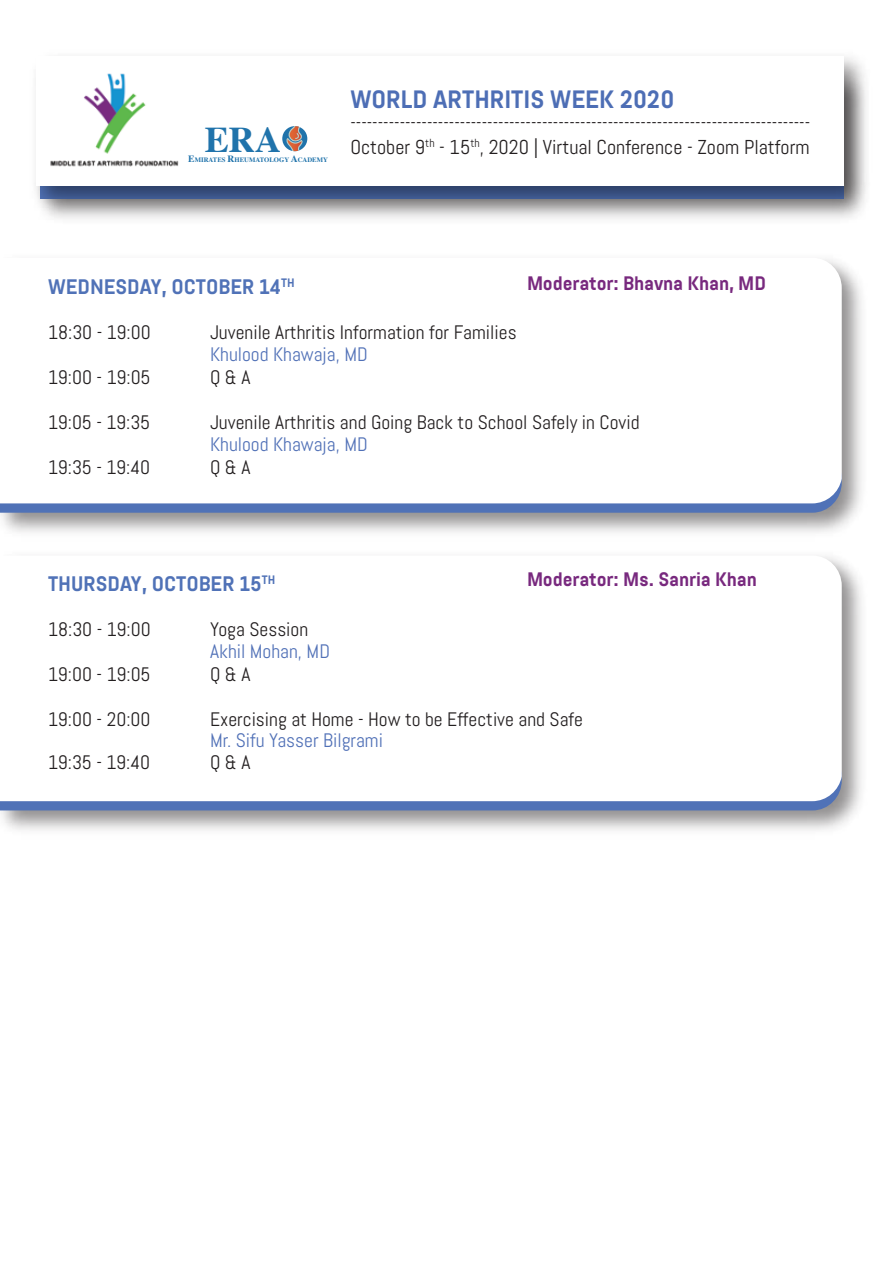
<style>
.page{position:relative;width:893px;height:1263px;background:#fff}
.page>*{position:absolute;margin:0;border:0;box-sizing:border-box;transform-origin:0 0}
.t1{font:700 36.15px "Times";color:#2073ab}
.t2{font:700 25.05px "Abel Pro";color:#4d6eb5}
.t3{font:700 21px "Abel Pro";color:#5072b7}
.t4{font:20.1px "Abel";color:#231f20}
.t5{font:19.5px "Abel";color:#231f20}
.t6{font:19.5px "Abel";color:#5171b7}
.t7{font:700 19.5px "Abel Pro";letter-spacing:-.005em;color:#78297e}
.t8{font:19.05px "Abel";color:#231f20}
.t9{font:700 6.75px "Times";color:#2073ab}
.s1{font-size:9.6px}
</style>
<div class="page">
<svg style="left:8px;top:503px;width:834px;height:10px"></svg>
<svg style="left:10px;top:801px;width:832px;height:9px"></svg>
<svg style="left:8px;top:555px;width:834px;height:246px"></svg>
<img style="left:0;top:257px;width:8px;height:299px">
<img style="left:0;top:635px;width:10px;height:196px">
<img style="left:35px;top:57px;width:832px;height:162px">
<div style="left:36px;top:56px;width:808px;height:130px;background:#fff"></div>
<img style="left:50px;top:73px;width:129px;height:94px">
<div style="left:282px;top:126px;width:25px;height:25px;background:#2073ab;border-radius:50%"></div>
<svg style="left:285px;top:126px;width:18px;height:25px"></svg>
<h1 class="t1" style="left:205px;top:105px;width:78px">ERA</h1>
<p class="t9" style="left:188px;top:154px;width:141px"><span class="s1">E</span>MIRATES <span class="s1">R</span>HEUMATOLOGY <span class="s1">A</span>CADEMY</p>
<p class="t2" style="left:350px;top:82px;width:325px">WORLD ARTHRITIS WEEK 2020</p>
<p class="t4" style="left:350px;top:134px;width:461px">October 9<sup>th</sup> - 15<sup>th</sup>, 2020 | Virtual Conference - Zoom Platform</p>
<p class="t8" style="left:350px;top:110px;width:461px">------------------------------------------------------------------------------------</p>
<p class="t7" style="left:527px;top:270px;width:240px">Moderator: Bhavna Khan, MD</p>
<p class="t3" style="left:48px;top:272px;width:248px">WEDNESDAY, OCTOBER 14<sup>TH</sup></p>
<p class="t5" style="left:48px;top:320px;width:104px">18:30 - 19:00</p>
<p class="t5" style="left:210px;top:320px;width:308px">Juvenile Arthritis Information for Families</p>
<p class="t6" style="left:210px;top:342px;width:159px">Khulood Khawaja, MD</p>
<p class="t5" style="left:48px;top:365px;width:104px">19:00 - 19:05</p>
<p class="t5" style="left:210px;top:365px;width:42px">Q &amp; A</p>
<p class="t5" style="left:48px;top:410px;width:104px">19:05 - 19:35</p>
<p class="t5" style="left:210px;top:410px;width:431px">Juvenile Arthritis and Going Back to School Safely in Covid</p>
<p class="t6" style="left:210px;top:432px;width:159px">Khulood Khawaja, MD</p>
<p class="t5" style="left:48px;top:455px;width:104px">19:35 - 19:40</p>
<p class="t5" style="left:210px;top:455px;width:42px">Q &amp; A</p>
<p class="t7" style="left:527px;top:565px;width:231px">Moderator: Ms. Sanria Khan</p>
<p class="t3" style="left:48px;top:569px;width:229px">THURSDAY, OCTOBER 15<sup>TH</sup></p>
<p class="t5" style="left:48px;top:617px;width:104px">18:30 - 19:00</p>
<p class="t5" style="left:210px;top:617px;width:100px">Yoga Session</p>
<p class="t6" style="left:210px;top:639px;width:121px">Akhil Mohan, MD</p>
<p class="t5" style="left:48px;top:662px;width:104px">19:00 - 19:05</p>
<p class="t5" style="left:210px;top:662px;width:42px">Q &amp; A</p>
<p class="t5" style="left:48px;top:707px;width:104px">19:00 - 20:00</p>
<p class="t5" style="left:210px;top:707px;width:374px">Exercising at Home - How to be Effective and Safe</p>
<p class="t6" style="left:210px;top:728px;width:174px">Mr. Sifu Yasser Bilgrami</p>
<p class="t5" style="left:48px;top:750px;width:104px">19:35 - 19:40</p>
<p class="t5" style="left:210px;top:750px;width:42px">Q &amp; A</p>
</div>
